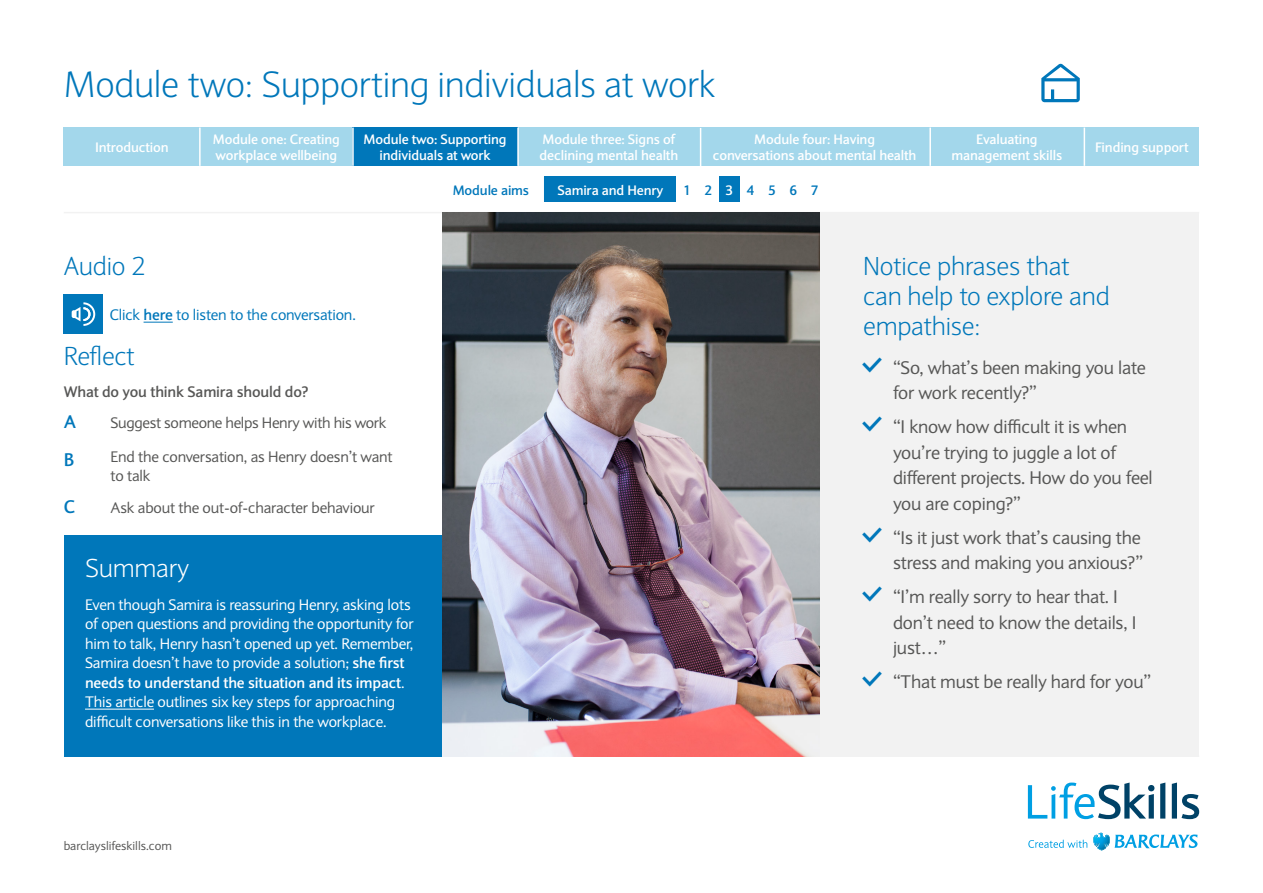
<style>
.page{position:relative;width:1263px;height:893px;background:#fff}
.page>*{position:absolute;margin:0;border:0;box-sizing:border-box;transform-origin:0 0}
.t1{font:300 36px "Expert Sans";letter-spacing:-.01em;color:#0077ba}
.t2{font:300 25.5px/30px "Expert Sans";letter-spacing:-.01em;color:#0077ba}
.t3{font:300 25.5px "Expert Sans";letter-spacing:-.01em;color:#fff}
.t4{font:18px/25.5px "Expert Sans";letter-spacing:-.01em;color:#575756}
.t5{font:700 18px/38.2px "Expert Sans";color:#0077ba}
.t6{font:15px/19.5px "Expert Sans";letter-spacing:-.01em;color:#fff}
.t7{font:15px/19.5px "Expert Sans";letter-spacing:-.01em;color:#575756}
.t8{font:15px "Expert Sans";letter-spacing:-.01em;color:#0077ba}
.t9{font:700 15px "Expert Sans";letter-spacing:-.01em;color:#575756}
.t10{font:700 13.5px/16.5px "Expert Sans";letter-spacing:-.01em;color:#fff;text-align:center}
.t11{font:700 13.5px "Expert Sans";letter-spacing:-.01em;color:#0077ba}
.t12{font:700 13.5px "Expert Sans";letter-spacing:1em;color:#0077ba}
.t13{font:12px "Expert Sans";color:#575756}
.s1{font-weight:700}
.s2{color:#fff}
</style>
<div class="page">
<svg style="left:1028px;top:840px;width:59px;height:8px"></svg>
<svg style="left:1028px;top:782px;width:126px;height:37px"></svg>
<svg style="left:1160px;top:782px;width:5px;height:37px"></svg>
<svg style="left:1172px;top:782px;width:27px;height:37px"></svg>
<svg style="left:1093px;top:833px;width:104px;height:17px"></svg>
<svg style="left:1041px;top:63px;width:39px;height:39px"></svg>
<hr style="left:64px;top:212px;width:1135px;height:1px;background:#f2f2f2">
<div style="left:544px;top:176px;width:132px;height:26px;background:#0077ba"></div>
<div style="left:719px;top:176px;width:21px;height:26px;background:#0077ba"></div>
<div style="left:64px;top:128px;width:136px;height:38px;background:#a3d7eb"></div>
<div style="left:200px;top:128px;width:153px;height:38px;background:#a3d7eb"></div>
<div style="left:352px;top:128px;width:166px;height:38px;background:#0077ba"></div>
<div style="left:518px;top:128px;width:182px;height:38px;background:#a3d7eb"></div>
<div style="left:929px;top:128px;width:155px;height:38px;background:#a3d7eb"></div>
<hr style="left:199px;top:128px;width:2px;height:38px;background:#fff">
<hr style="left:352px;top:128px;width:2px;height:38px;background:#fff">
<hr style="left:517px;top:128px;width:2px;height:38px;background:#fff">
<div style="left:1084px;top:128px;width:115px;height:38px;background:#a3d7eb"></div>
<div style="left:700px;top:128px;width:229px;height:38px;background:#a3d7eb"></div>
<hr style="left:700px;top:128px;width:1px;height:38px;background:#fff">
<hr style="left:929px;top:128px;width:2px;height:38px;background:#fff">
<hr style="left:1084px;top:128px;width:1px;height:38px;background:#fff">
<div style="left:64px;top:294px;width:39px;height:40px;background:#0077ba"></div>
<svg style="left:72px;top:302px;width:23px;height:24px"></svg>
<svg style="left:144px;top:322px;width:29px;height:1px"></svg>
<div style="left:64px;top:536px;width:378px;height:221px;background:#0077ba"></div>
<hr style="left:85px;top:709px;width:69px;height:1px;background:#fff">
<img style="left:442px;top:213px;width:379px;height:544px">
<div style="left:821px;top:213px;width:378px;height:544px;background:#f2f2f2"></div>
<h1 class="t1" style="left:64px;top:63px;width:654px">Module two: Supporting individuals at work</h1>
<p class="t10" style="left:95px;top:139px;width:75px">Introduction</p>
<p class="t10" style="left:213px;top:130px;width:128px;text-align:left">Module one: Creating workplace wellbeing</p>
<p class="t10" style="left:364px;top:130px;width:145px">Module two: Supporting individuals at work</p>
<p class="t10" style="left:540px;top:130px;width:140px;text-align:left">Module three: Signs of declining mental health</p>
<p class="t10" style="left:951px;top:130px;width:112px">Evaluating management skills</p>
<p class="t10" style="left:1095px;top:139px;width:95px">Finding support</p>
<p class="t10" style="left:713px;top:130px;width:205px">Module four: Having conversations about mental health</p>
<h2 class="t2" style="left:64px;top:251px;width:83px">Audio 2</h2>
<p class="t8" style="left:110px;top:305px;width:248px">Click <span class="s1">here</span> to listen to the conversation.</p>
<h2 class="t2" style="left:64px;top:341px;width:73px">Reflect</h2>
<p class="t9" style="left:64px;top:382px;width:246px">What do you think Samira should do?</p>
<p class="t5" style="left:64px;top:402px;width:14px">A<br>B</p>
<p class="t5" style="left:64px;top:487px;width:13px">C</p>
<p class="t7" style="left:111px;top:413px;width:277px">Suggest someone helps Henry with his work</p>
<p class="t7" style="left:111px;top:446px;width:283px">End the conversation, as Henry doesn’t want to talk</p>
<p class="t7" style="left:111px;top:498px;width:266px">Ask about the out-of-character behaviour</p>
<h2 class="t3" style="left:85px;top:553px;width:106px">Summary</h2>
<p class="t6" style="left:85px;top:594px;width:330px">Even though Samira is reassuring Henry, asking lots of open questions and providing the opportunity for him to talk, Henry hasn’t opened up yet. Remember, Samira doesn’t have to provide a solution; <span class="s1">she first needs to understand the situation and its impact</span>.<br>This article outlines six key steps for approaching difficult conversations like this in the workplace.</p>
<p class="t11" style="left:453px;top:181px;width:78px">Module aims</p>
<p class="t10" style="left:557px;top:181px;width:107px">Samira and Henry</p>
<p class="t12" style="left:683px;top:181px;width:137px">12<span class="s2">3</span>4567</p>
<p class="t13" style="left:64px;top:839px;width:110px">barclayslifeskills.com</p>
<h2 class="t2" style="left:863px;top:251px;width:248px">Notice phrases that can help to explore and empathise:</h2>
<p class="t4" style="left:893px;top:354px;width:254px">“So, what’s been making you late for work recently?”</p>
<p class="t4" style="left:893px;top:414px;width:261px">“I know how difficult it is when you’re trying to juggle a lot of different projects. How do you feel you are coping?”</p>
<p class="t4" style="left:893px;top:524px;width:252px">“Is it just work that’s causing the stress and making you anxious?”</p>
<p class="t4" style="left:893px;top:584px;width:245px">“I’m really sorry to hear that. I don’t need to know the details, I just…”</p>
<p class="t4" style="left:893px;top:669px;width:260px">“That must be really hard for you”</p>
</div>
